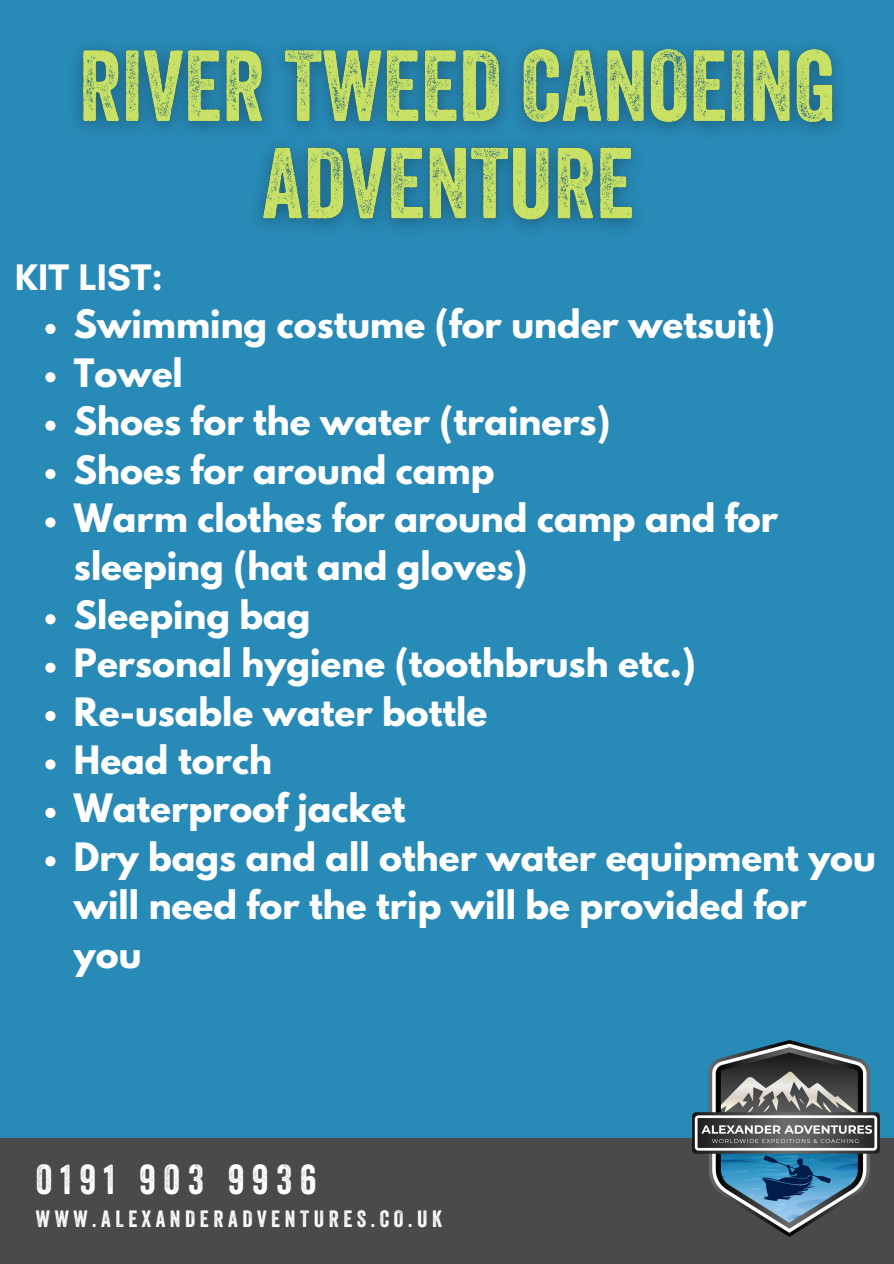
<style>
.page{position:relative;width:894px;height:1264px;background:#fff}
.page>*{position:absolute;margin:0;border:0;box-sizing:border-box;transform-origin:0 0}
.t1{font:40.5px "Veneer";letter-spacing:.2em;color:#fff}
.t2{font:700 37.65px "Glacial Indifference";color:#fff}
.t3{font:700 34.65px/48.3px "League Spartan";color:#fff}
.t4{font:22.95px "Veneer";letter-spacing:.2em;color:#fff}
</style>
<div class="page">
<div style="left:0;top:0;width:893px;height:1160px;background:#288ab6"></div>
<div style="left:0;top:1138px;width:893px;height:125px;background:#4a494b"></div>
<svg style="left:45px;top:324px;width:10px;height:10px"></svg>
<svg style="left:45px;top:372px;width:10px;height:10px"></svg>
<svg style="left:45px;top:420px;width:10px;height:11px"></svg>
<svg style="left:45px;top:469px;width:10px;height:10px"></svg>
<svg style="left:45px;top:517px;width:10px;height:10px"></svg>
<svg style="left:45px;top:614px;width:10px;height:10px"></svg>
<svg style="left:45px;top:662px;width:10px;height:10px"></svg>
<svg style="left:45px;top:711px;width:10px;height:10px"></svg>
<svg style="left:45px;top:759px;width:10px;height:10px"></svg>
<svg style="left:45px;top:807px;width:10px;height:11px"></svg>
<svg style="left:45px;top:856px;width:10px;height:10px"></svg>
<img style="left:77px;top:47px;width:762px;height:182px">
<img style="left:692px;top:1040px;width:186px;height:196px">
<p class="t2" style="left:15px;top:254px;width:149px">KIT LIST:</p>
<p class="t3" style="left:74px;top:305px;width:702px">Swimming costume (for under wetsuit)</p>
<p class="t3" style="left:74px;top:353px;width:110px">Towel</p>
<p class="t3" style="left:74px;top:401px;width:538px">Shoes for the water (trainers)</p>
<p class="t3" style="left:74px;top:450px;width:422px">Shoes for around camp</p>
<p class="t3" style="left:74px;top:498px;width:705px">Warm clothes for around camp and for sleeping (hat and gloves)</p>
<p class="t3" style="left:74px;top:595px;width:238px">Sleeping bag</p>
<p class="t3" style="left:74px;top:643px;width:623px">Personal hygiene (toothbrush etc.)</p>
<p class="t3" style="left:74px;top:692px;width:414px">Re-usable water bottle</p>
<p class="t3" style="left:74px;top:740px;width:199px">Head torch</p>
<p class="t3" style="left:74px;top:788px;width:333px">Waterproof jacket</p>
<p class="t3" style="left:74px;top:837px;width:803px">Dry bags and all other water equipment you will need for the trip will be provided for you</p>
<p class="t1" style="left:36px;top:1164px;width:282px">0191 903 9936</p>
<p class="t4" style="left:36px;top:1209px;width:407px">WWW.ALEXANDERADVENTURES.CO.UK</p>
</div>
